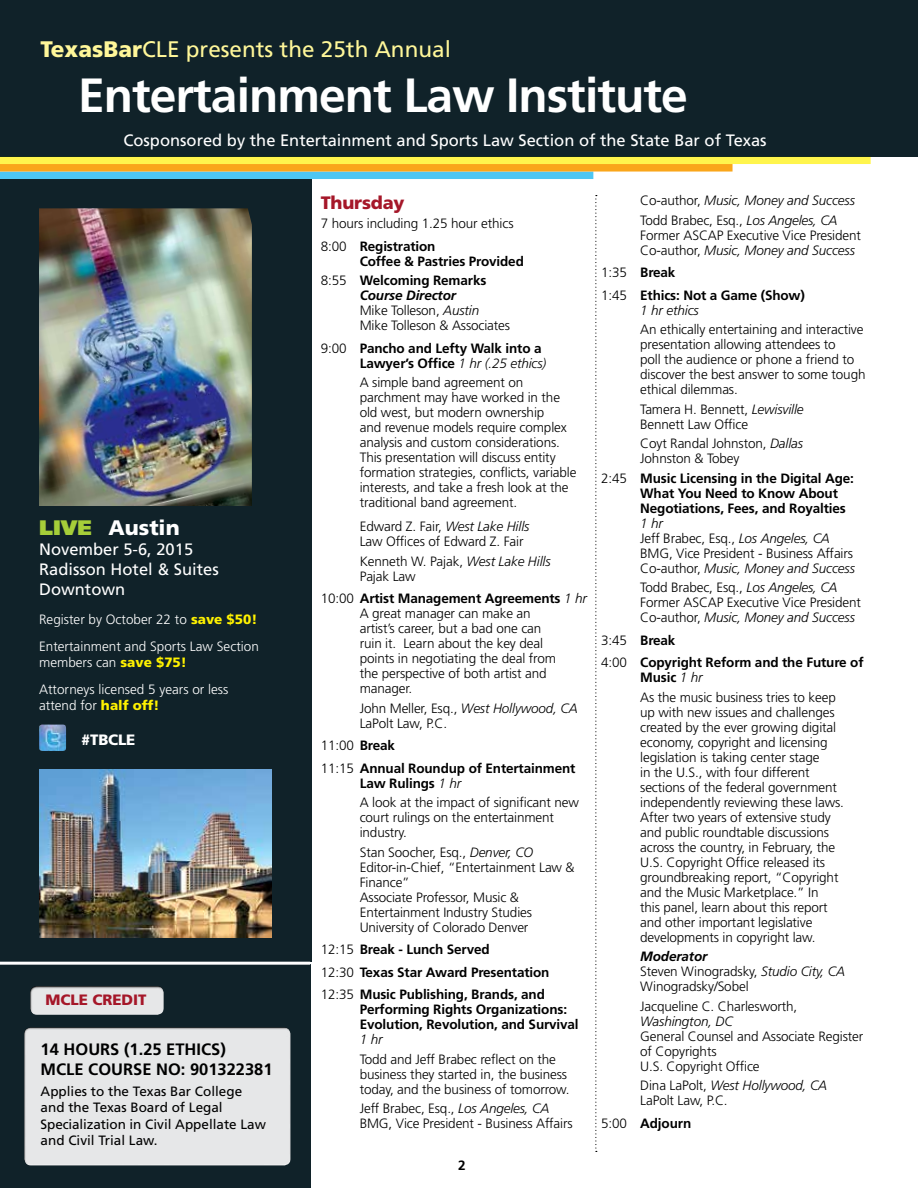
<style>
.page{position:relative;width:918px;height:1188px;background:#fff}
.page>*{position:absolute;margin:0;border:0;box-sizing:border-box;transform-origin:0 0}
.t1{font:700 48px "Frutiger LT Std";letter-spacing:-.02em;color:#fff}
.t2{font:22.5px "Frutiger LT Std";color:#fff799}
.t3{font:900 21px "Frutiger LT Std";color:#fff}
.t4{font:900 18px "Frutiger LT Std";letter-spacing:-.01em;color:#a51729}
.t5{font:16.5px/19.8px "Frutiger LT Std";color:#fff}
.t6{font:700 16.5px/19.5px "Frutiger LT Std";color:#000}
.t7{font:900 15px "Frutiger LT Std";color:#a51729}
.t8{font:900 15px "Frutiger LT Std";letter-spacing:-.01em;color:#fff}
.t9{font:300 13.5px/15px "Frutiger LT Std";letter-spacing:-.01em;color:#000}
.t10{font:700 13.5px/22.5px "Frutiger LT Std";letter-spacing:-.01em;color:#000}
.t11{font:300 13.5px/27px "Frutiger LT Std";color:#fff}
.t12{font:13.5px/16.5px "Frutiger LT Std";color:#000}
.t13{font:italic 300 13.5px/19.5px "Frutiger LT Std";letter-spacing:-.01em;color:#000}
.s1{font-weight:900}
.s2{color:#a6ce39}
.s3{font-weight:900;color:#fff200}
.s4{font-weight:700}
.s5{font-weight:300}
.s6{font-weight:700;font-style:italic}
.s7{font-style:italic}
.s8{font-weight:300;font-style:italic}
.s9{font-style:normal}
</style>
<div class="page">
<svg style="left:595px;top:195px;width:2px;height:957px"></svg>
<div style="left:0;top:179px;width:311px;height:783px;background:#102229"></div>
<div style="left:0;top:0;width:918px;height:157px;background:#102229"></div>
<img style="left:39px;top:208px;width:213px;height:298px">
<div style="left:0;top:172px;width:593px;height:7px;background:#4dc6f3"></div>
<div style="left:0;top:164px;width:733px;height:8px;background:#faa61a"></div>
<div style="left:0;top:157px;width:871px;height:7px;background:#fff54d"></div>
<div style="left:0;top:965px;width:310px;height:223px;background:#102229"></div>
<svg style="left:32px;top:1013px;width:130px;height:2px"></svg>
<div style="left:29px;top:985px;width:136px;height:28px;background:#000;opacity:.75"></div>
<svg style="left:27px;top:1164px;width:261px;height:2px"></svg>
<div style="left:22px;top:1025px;width:270px;height:139px;background:#e6e7e8"></div>
<img style="left:39px;top:770px;width:233px;height:168px">
<img style="left:39px;top:725px;width:27px;height:26px">
<h2 class="t2" style="left:41px;top:36px;width:412px"><span class="s1">TexasBar</span>CLE presents the 25th Annual</h2>
<h1 class="t1" style="left:78px;top:67px;width:611px">Entertainment Law Institute</h1>
<p class="t5" style="left:123px;top:130px;width:645px">Cosponsored by the Entertainment and Sports Law Section of the State Bar of Texas</p>
<h3 class="t3" style="left:39px;top:515px;width:142px"><span class="s2">LIVE</span> Austin</h3>
<p class="t5" style="left:39px;top:539px;width:181px">November 5-6, 2015<br>Radisson Hotel &amp; Suites<br>Downtown</p>
<p class="t11" style="left:39px;top:606px;width:221px">Register by October 22 to <span class="s3">save $50!<br></span>Entertainment and Sports Law Section</p>
<p class="t11" style="left:39px;top:649px;width:191px">members can <span class="s3">save $75!<br></span>Attorneys licensed 5 years or less</p>
<p class="t11" style="left:39px;top:692px;width:122px">attend for <span class="s3">half off!</span></p>
<p class="t8" style="left:81px;top:731px;width:56px">#TBCLE</p>
<p class="t7" style="left:45px;top:991px;width:103px">MCLE CREDIT</p>
<p class="t6" style="left:41px;top:1040px;width:234px">14 HOURS (1.25 ETHICS)<br>MCLE COURSE NO: 901322381</p>
<p class="t12" style="left:41px;top:1083px;width:227px">Applies to the Texas Bar College and the Texas Board of Legal<br>Specialization in Civil Appellate Law and Civil Trial Law.</p>
<h3 class="t4" style="left:321px;top:191px;width:85px">Thursday</h3>
<p class="t9" style="left:321px;top:213px;width:194px;line-height:22.5px">7 hours including 1.25 hour ethics<br>8:00 <span class="s4">Registration</span></p>
<p class="t10" style="left:321px;top:251px;width:205px;line-height:19.5px;text-indent:39px">Coffee &amp; Pastries Provided<br><span class="s5">8:55</span> Welcoming Remarks</p>
<p class="t9" style="left:360px;top:288px;width:152px"><span class="s6">Course Director<br></span>Mike Tolleson, <span class="s7">Austin<br></span>Mike Tolleson &amp; Associates</p>
<p class="t10" style="left:360px;top:341px;width:188px;line-height:15px;text-indent:-39px"><span class="s5">9:00</span> Pancho and Lefty Walk into a<br>Lawyer’s Office <span class="s8">1 hr (.25 ethics)</span></p>
<p class="t9" style="left:360px;top:375px;width:218px">A simple band agreement on parchment may have worked in the old west, but modern ownership<br>and revenue models require complex analysis and custom considerations.<br>This presentation will discuss entity formation strategies, conflicts, variable interests, and take a fresh look at the traditional band agreement.</p>
<p class="t9" style="left:360px;top:519px;width:171px">Edward Z. Fair, <span class="s7">West Lake Hills<br></span>Law Offices of Edward Z. Fair</p>
<p class="t9" style="left:360px;top:554px;width:192px">Kenneth W. Pajak, <span class="s7">West Lake Hills<br></span>Pajak Law</p>
<p class="t9" style="left:360px;top:591px;width:229px;text-indent:-39px">10:00 <span class="s4">Artist Management Agreements</span> <span class="s7">1 hr<br></span>A great manager can make an<br>artist’s career, but a bad one can<br>ruin it. Learn about the key deal<br>points in negotiating the deal from<br>the perspective of both artist and manager.</p>
<p class="t9" style="left:360px;top:701px;width:219px">John Meller, Esq., <span class="s7">West Hollywood, CA<br></span>LaPolt Law, P.C.</p>
<p class="t10" style="left:321px;top:734px;width:256px"><span class="s5">11:00</span> Break<br><span class="s5">11:15</span> Annual Roundup of Entertainment</p>
<p class="t9" style="left:360px;top:773px;width:221px;line-height:19.5px"><span class="s4">Law Rulings</span> <span class="s7">1 hr<br></span>A look at the impact of significant new</p>
<p class="t9" style="left:360px;top:810px;width:196px">court rulings on the entertainment industry.</p>
<p class="t9" style="left:360px;top:845px;width:216px">Stan Soocher, Esq., <span class="s7">Denver, CO<br></span>Editor-in-Chief, “Entertainment Law &amp;<br>Finance”<br>Associate Professor, Music &amp;<br>Entertainment Industry Studies<br>University of Colorado Denver</p>
<p class="t10" style="left:321px;top:938px;width:230px"><span class="s5">12:15</span> Break - Lunch Served<br><span class="s5">12:30</span> Texas Star Award Presentation<br><span class="s5">12:35</span> Music Publishing, Brands, and</p>
<p class="t10" style="left:360px;top:1002px;width:220px;line-height:15px">Performing Rights Organizations:<br>Evolution, Revolution, and Survival</p>
<p class="t13" style="left:360px;top:1030px;width:24px">1 hr</p>
<p class="t9" style="left:360px;top:1052px;width:211px">Todd and Jeff Brabec reflect on the business they started in, the business today, and the business of tomorrow.</p>
<p class="t9" style="left:360px;top:1101px;width:214px">Jeff Brabec, Esq., <span class="s7">Los Angeles, CA<br></span>BMG, Vice President - Business Affairs</p>
<p class="t10" style="left:458px;top:1155px;width:9px">2</p>
<p class="t13" style="left:640px;top:191px;width:216px"><span class="s9">Co-author,</span> Music, Money and Success<br><span class="s9">Todd Brabec, Esq.,</span> Los Angeles, CA</p>
<p class="t9" style="left:640px;top:228px;width:222px">Former ASCAP Executive Vice President<br>Co-author, <span class="s7">Music, Money and Success</span></p>
<p class="t10" style="left:601px;top:261px;width:205px"><span class="s5">1:35</span> Break<br><span class="s5">1:45</span> Ethics: Not a Game (Show)</p>
<p class="t13" style="left:640px;top:300px;width:60px">1 hr ethics</p>
<p class="t9" style="left:640px;top:322px;width:227px">An ethically entertaining and interactive presentation allowing attendees to<br>poll the audience or phone a friend to discover the best answer to some tough ethical dilemmas.</p>
<p class="t9" style="left:640px;top:402px;width:165px">Tamera H. Bennett, <span class="s7">Lewisville<br></span>Bennett Law Office</p>
<p class="t9" style="left:640px;top:436px;width:164px">Coyt Randal Johnston, <span class="s7">Dallas<br></span>Johnston &amp; Tobey</p>
<p class="t10" style="left:640px;top:470px;width:215px;line-height:15px;text-indent:-39px"><span class="s5">2:45</span> Music Licensing in the Digital Age:<br>What You Need to Know About<br>Negotiations, Fees, and Royalties</p>
<p class="t9" style="left:640px;top:516px;width:216px"><span class="s7">1 hr<br></span>Jeff Brabec, Esq., <span class="s7">Los Angeles, CA<br></span>BMG, Vice President - Business Affairs<br>Co-author, <span class="s7">Music, Money and Success</span></p>
<p class="t9" style="left:640px;top:580px;width:222px">Todd Brabec, Esq., <span class="s7">Los Angeles, CA<br></span>Former ASCAP Executive Vice President<br>Co-author, <span class="s7">Music, Money and Success</span></p>
<p class="t10" style="left:601px;top:629px;width:264px"><span class="s5">3:45</span> Break<br><span class="s5">4:00</span> Copyright Reform and the Future of</p>
<p class="t9" style="left:640px;top:668px;width:197px;line-height:19.5px"><span class="s4">Music</span> <span class="s7">1 hr<br></span>As the music business tries to keep</p>
<p class="t9" style="left:640px;top:705px;width:205px">up with new issues and challenges created by the ever growing digital economy, copyright and licensing legislation is taking center stage<br>in the U.S., with four different sections of the federal government independently reviewing these laws.<br>After two years of extensive study and public roundtable discussions across the country, in February, the U.S. Copyright Office released its groundbreaking report, “Copyright and the Music Marketplace.” In<br>this panel, learn about this report and other important legislative developments in copyright law.</p>
<p class="t9" style="left:640px;top:949px;width:206px"><span class="s6">Moderator<br></span>Steven Winogradsky, <span class="s7">Studio City, CA<br></span>Winogradsky/Sobel</p>
<p class="t9" style="left:640px;top:999px;width:159px">Jacqueline C. Charlesworth,</p>
<p class="t13" style="left:640px;top:1011px;width:94px">Washington, DC</p>
<p class="t9" style="left:640px;top:1029px;width:225px">General Counsel and Associate Register of Copyrights<br>U.S. Copyright Office</p>
<p class="t9" style="left:640px;top:1078px;width:188px">Dina LaPolt, <span class="s7">West Hollywood, CA<br></span>LaPolt Law, P.C.</p>
<p class="t10" style="left:601px;top:1112px;width:92px"><span class="s5">5:00</span> Adjourn</p>
</div>
